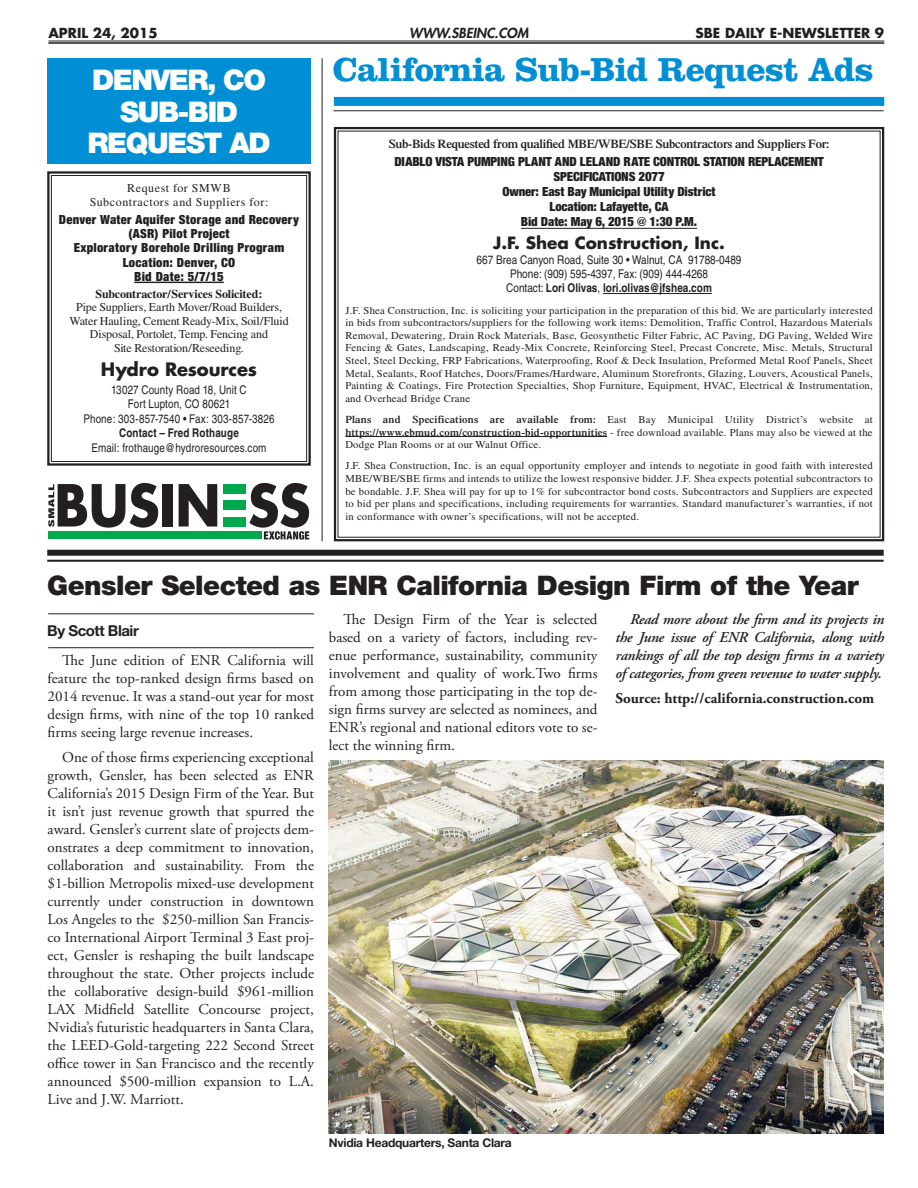
<style>
.page{position:relative;width:918px;height:1188px;background:#fff}
.page>*{position:absolute;margin:0;border:0;box-sizing:border-box;transform-origin:0 0}
.t1{font:700 34.5px "Clarendon LT Std";letter-spacing:-.025em;color:#008fd5}
.t2{font:900 28.5px/31.5px "Helvetica Neue LT Std";letter-spacing:-.05em;color:#fff;text-align:center}
.t3{font:900 27px "Helvetica Neue LT Std";letter-spacing:-.02em;color:#231f20}
.t4{font:700 18px "Futura";letter-spacing:-.01em;color:#231f20}
.t5{font:700 16.5px "Futura";color:#231f20}
.t6{font:15px/18px "Adobe Garamond Pro";color:#231f20;text-align:justify}
.t7{font:italic 600 15px/18px "Adobe Garamond Pro";letter-spacing:-.02em;color:#231f20;text-align:justify}
.t8{font:700 15px "Adobe Garamond Pro";color:#231f20}
.t9{font:700 15px "Helvetica Neue LT Std";letter-spacing:-.03em;color:#231f20}
.t10{font:13.5px/15px "Sans Black Condensed DTC";letter-spacing:-.01em;color:#231f20;text-align:center}
.t11{font:13.5px/14.2px "Sans Black Condensed DTC";letter-spacing:.02em;color:#231f20;text-align:center}
.t12{font:700 13.5px "Futura";color:#231f20}
.t13{font:italic 800 13.5px "Futura";color:#231f20}
.t14{font:600 12.3px "Times";letter-spacing:-.02em;color:#231f20}
.t15{font:condensed 12px/14.4px "Helvetica";letter-spacing:.005em;color:#231f20;text-align:center}
.t16{font:12px/13.5px "Times";letter-spacing:-.005em;color:#231f20;text-align:center}
.t17{font:12px/14.4px "Times";letter-spacing:.045em;color:#231f20;text-align:center}
.t18{font:700 12px "Times";letter-spacing:-.01em;color:#231f20}
.t19{font:700 12px "Helvetica Neue LT Std";letter-spacing:-.02em;color:#231f20}
.t20{font:700 condensed 12px "Helvetica";letter-spacing:.015em;color:#231f20}
.t21{font:10.5px/12.6px "Times";letter-spacing:.02em;color:#231f20;text-align:justify}
.s1{font-weight:700}
.s2{font-weight:600}
</style>
<div class="page">
<div style="left:48px;top:532px;width:214px;height:7px;background:#00a94e"></div>
<div style="left:162px;top:484px;width:11px;height:43px;background:#231f20"></div>
<svg style="left:179px;top:484px;width:38px;height:43px"></svg>
<div style="left:223px;top:484px;width:23px;height:9px;background:#00a94e"></div>
<div style="left:223px;top:500px;width:23px;height:10px;background:#00a94e"></div>
<div style="left:223px;top:517px;width:23px;height:10px;background:#00a94e"></div>
<svg style="left:48px;top:483px;width:110px;height:45px"></svg>
<svg style="left:249px;top:483px;width:60px;height:57px"></svg>
<hr style="left:48px;top:41px;width:836px;height:1px;background:#231f20">
<hr style="left:48px;top:42px;width:836px;height:2px;background:#231f20">
<hr style="left:322px;top:58px;width:1px;height:483px;background:#231f20">
<svg style="left:47px;top:171px;width:264px;height:295px"></svg>
<div style="left:51px;top:175px;width:256px;height:287px;border:1px solid #231f20"></div>
<svg style="left:333px;top:126px;width:552px;height:416px"></svg>
<div style="left:47px;top:58px;width:264px;height:106px;background:#008fd5"></div>
<div style="left:334px;top:97px;width:550px;height:9px;background:#008fd5"></div>
<hr style="left:333px;top:110px;width:551px;height:1px;background:#231f20">
<div style="left:47px;top:550px;width:837px;height:6px;background:#231f20"></div>
<hr style="left:47px;top:560px;width:837px;height:2px;background:#231f20">
<hr style="left:48px;top:647px;width:266px;height:1px;background:#231f20">
<hr style="left:48px;top:613px;width:266px;height:1px;background:#231f20">
<img style="left:329px;top:760px;width:555px;height:373px">
<p class="t12" style="left:48px;top:24px;width:19px">April</p>
<p class="t12" style="left:93px;top:24px;width:66px">24, 2015</p>
<p class="t13" style="left:409px;top:24px;width:121px">WWW.SBEINC.COM</p>
<p class="t12" style="left:696px;top:24px;width:7px">sbe</p>
<p class="t12" style="left:725px;top:24px;width:161px">DAILY E-NEWSLETTER 9</p>
<h2 class="t2" style="left:88px;top:64px;width:185px">DENVER, CO<br>SUB-BID<br>REQUEST AD</h2>
<h1 class="t1" style="left:333px;top:49px;width:542px">California Sub-Bid Request Ads</h1>
<p class="t14" style="left:389px;top:136px;width:442px">Sub-Bids Requested from qualified MBE/WBE/SBE Subcontractors and Suppliers For:</p>
<p class="t10" style="left:394px;top:154px;width:431px">DIABLO VISTA PUMPING PLANT AND LELAND RATE CONTROL STATION REPLACEMENT SPECIFICATIONS 2077<br>Owner: East Bay Municipal Utility District<br>Location: Lafayette, CA<br>Bid Date: May 6, 2015 @ 1:30 P.M.</p>
<h3 class="t5" style="left:493px;top:232px;width:233px">J.F. Shea Construction, Inc.</h3>
<p class="t15" style="left:477px;top:252px;width:266px">667 Brea Canyon Road, Suite 30 • Walnut, CA 91788-0489<br>Phone: (909) 595-4397, Fax: (909) 444-4268<br>Contact: <span class="s1">Lori Olivas</span>, <span class="s1">lori.olivas@jfshea.com</span></p>
<p class="t21" style="left:345px;top:304px;width:529px">J.F. Shea Construction, Inc. is soliciting your participation in the preparation of this bid. We are particularly interested in bids from subcontractors/suppliers for the following work items: Demolition, Traffic Control, Hazardous Materials Removal, Dewatering, Drain Rock Materials, Base, Geosynthetic Filter Fabric, AC Paving, DG Paving, Welded Wire Fencing &amp; Gates, Landscaping, Ready-Mix Concrete, Reinforcing Steel, Precast Concrete, Misc. Metals, Structural Steel, Steel Decking, FRP Fabrications, Waterproofing, Roof &amp; Deck Insulation, Preformed Metal Roof Panels, Sheet Metal, Sealants, Roof Hatches, Doors/Frames/Hardware, Aluminum Storefronts, Glazing, Louvers, Acoustical Panels, Painting &amp; Coatings, Fire Protection Specialties, Shop Furniture, Equipment, HVAC, Electrical &amp; Instrumentation, and Overhead Bridge Crane</p>
<p class="t21" style="left:345px;top:413px;width:529px"><span class="s2">Plans and Specifications are available from:</span> East Bay Municipal Utility District’s website at <span class="s2">https://www.ebmud.com/construction-bid-opportunities</span> - free download available. Plans may also be viewed at the Dodge Plan Rooms or at our Walnut Office.</p>
<p class="t21" style="left:345px;top:460px;width:529px">J.F. Shea Construction, Inc. is an equal opportunity employer and intends to negotiate in good faith with interested MBE/WBE/SBE firms and intends to utilize the lowest responsive bidder. J.F. Shea expects potential subcontractors to be bondable. J.F. Shea will pay for up to 1% for subcontractor bond costs. Subcontractors and Suppliers are expected to bid per plans and specifications, including requirements for warranties. Standard manufacturer’s warranties, if not in conformance with owner’s specifications, will not be accepted.</p>
<p class="t17" style="left:90px;top:181px;width:180px">Request for SMWB<br>Subcontractors and Suppliers for:</p>
<p class="t11" style="left:59px;top:212px;width:242px">Denver Water Aquifer Storage and Recovery (ASR) Pilot Project<br>Exploratory Borehole Drilling Program<br>Location: Denver, CO<br>Bid Date: 5/7/15</p>
<p class="t18" style="left:96px;top:286px;width:168px">Subcontractor/Services Solicited:</p>
<p class="t16" style="left:69px;top:300px;width:221px">Pipe Suppliers, Earth Mover/Road Builders, Water Hauling, Cement Ready-Mix, Soil/Fluid Disposal, Portolet, Temp. Fencing and<br>Site Restoration/Reseeding.</p>
<h3 class="t4" style="left:101px;top:358px;width:158px">Hydro Resources</h3>
<p class="t15" style="left:83px;top:383px;width:193px">13027 County Road 18, Unit C<br>Fort Lupton, CO 80621<br>Phone: 303-857-7540 • Fax: 303-857-3826</p>
<p class="t20" style="left:119px;top:426px;width:121px">Contact – Fred Rothauge</p>
<p class="t15" style="left:91px;top:440px;width:177px">Email: frothauge@hydroresources.com</p>
<h3 class="t3" style="left:47px;top:569px;width:813px">Gensler Selected as ENR California Design Firm of the Year</h3>
<h3 class="t9" style="left:47px;top:621px;width:93px">By Scott Blair</h3>
<p class="t6" style="left:329px;top:611px;width:270px;text-indent:15px">The Design Firm of the Year is selected based on a variety of factors, including rev&shy;enue performance, sustainability, community involvement and quality of work.Two firms from among those participating in the top de&shy;sign firms survey are selected as nominees, and ENR’s regional and national editors vote to se&shy;lect the winning firm.</p>
<h3 class="t7" style="left:616px;top:611px;width:270px;text-indent:15px">Read more about the firm and its projects in the June issue of ENR California, along with rankings of all the top design firms in a variety of categories, from green revenue to water supply.</h3>
<h3 class="t6" style="left:48px;top:652px;width:268px;text-indent:15px">The June edition of ENR California will feature the top-ranked design firms based on 2014 revenue. It was a stand-out year for most design firms, with nine of the top 10 ranked firms seeing large revenue increases.</h3>
<p class="t6" style="left:48px;top:749px;width:268px;text-indent:15px">One of those firms experiencing exceptional growth, Gensler, has been selected as ENR California’s 2015 Design Firm of the Year. But it isn’t just revenue growth that spurred the award. Gensler’s current slate of projects dem&shy;onstrates a deep commitment to innovation, collaboration and sustainability. From the $1-billion Metropolis mixed-use development currently under construction in downtown Los Angeles to the $250-million San Francis&shy;co International Airport Terminal 3 East proj&shy;ect, Gensler is reshaping the built landscape throughout the state. Other projects include the collaborative design-build $961-million LAX Midfield Satellite Concourse project, Nvidia’s futuristic headquarters in Santa Clara, the LEED-Gold-targeting 222 Second Street office tower in San Francisco and the recently announced $500-million expansion to L.A.<br>Live and J.W. Marriott.</p>
<h3 class="t8" style="left:616px;top:690px;width:260px">Source: http://california.construction.com</h3>
<p class="t19" style="left:329px;top:1135px;width:185px">Nvidia Headquarters, Santa Clara</p>
</div>
